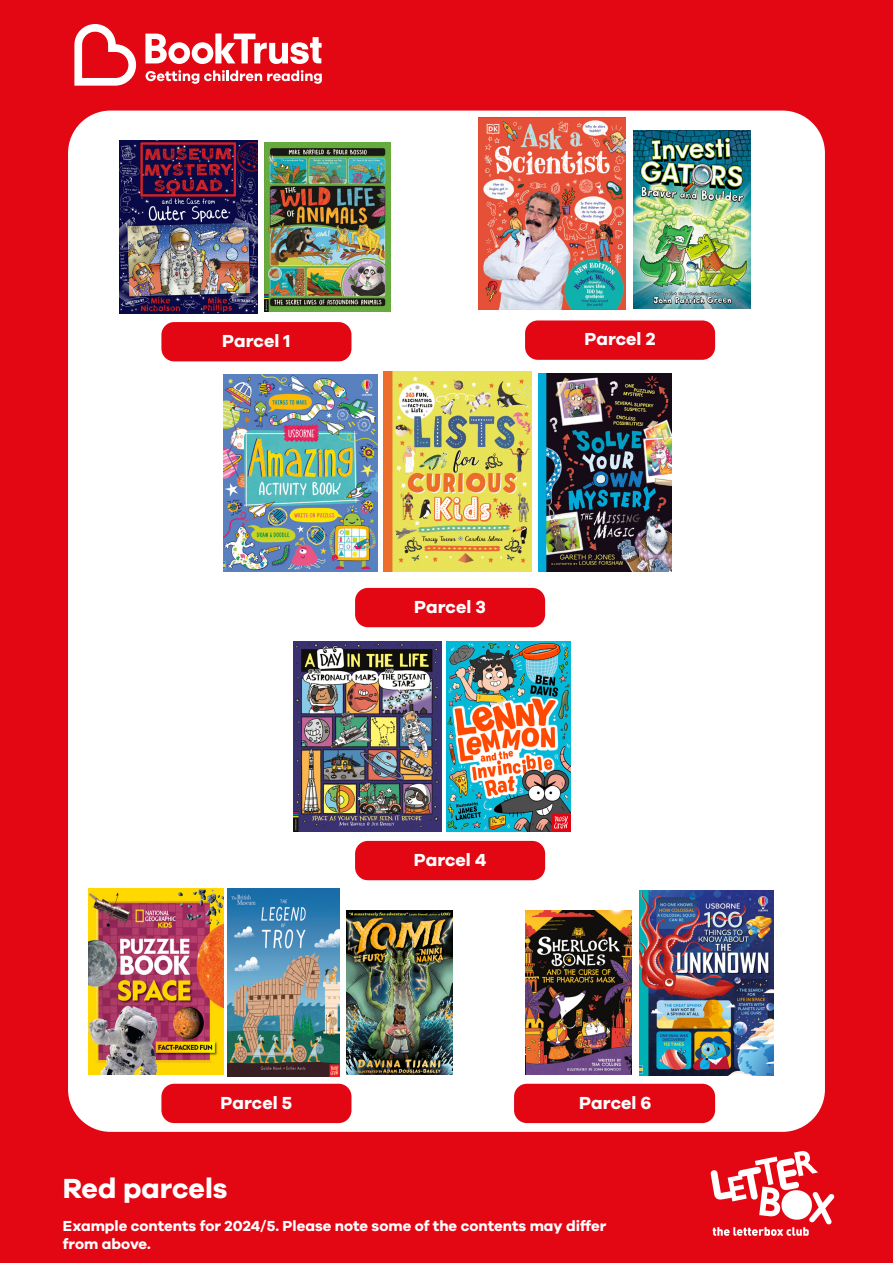
<style>
.page{position:relative;width:893px;height:1263px;background:#e30613}
.page>*{position:absolute;margin:0;border:0;box-sizing:border-box;transform-origin:0 0}
.t1{font:700 28.5px "Galano Grotesque";color:#fff}
.t2{font:700 18px "Galano Grotesque";color:#fff}
.t3{font:700 15px "Galano Grotesque";color:#fff}
</style>
<div class="page">
<div style="left:68px;top:111px;width:757px;height:1021px;background:#fff;border-radius:43px"></div>
<img style="left:707px;top:1147px;width:131px;height:93px">
<svg style="left:74px;top:24px;width:62px;height:62px"></svg>
<svg style="left:145px;top:33px;width:177px;height:31px"></svg>
<svg style="left:146px;top:70px;width:176px;height:14px"></svg>
<div style="left:161px;top:322px;width:190px;height:39px;background:#e30613;border-radius:13px"></div>
<div style="left:525px;top:320px;width:190px;height:40px;background:#e30613;border-radius:13px"></div>
<div style="left:355px;top:588px;width:190px;height:39px;background:#e30613;border-radius:13px"></div>
<div style="left:161px;top:1084px;width:190px;height:39px;background:#e30613;border-radius:13px"></div>
<div style="left:355px;top:841px;width:190px;height:39px;background:#e30613;border-radius:13px"></div>
<div style="left:514px;top:1084px;width:201px;height:39px;background:#e30613;border-radius:13px"></div>
<img style="left:119px;top:141px;width:138px;height:172px">
<img style="left:264px;top:142px;width:127px;height:170px">
<img style="left:634px;top:131px;width:116px;height:177px">
<img style="left:223px;top:374px;width:154px;height:198px">
<img style="left:384px;top:372px;width:148px;height:200px">
<img style="left:539px;top:374px;width:133px;height:198px">
<img style="left:294px;top:641px;width:148px;height:190px">
<img style="left:446px;top:641px;width:124px;height:190px">
<img style="left:89px;top:888px;width:134px;height:186px">
<img style="left:640px;top:890px;width:134px;height:186px">
<img style="left:525px;top:910px;width:107px;height:164px">
<img style="left:479px;top:118px;width:147px;height:192px">
<img style="left:347px;top:910px;width:106px;height:164px">
<img style="left:227px;top:888px;width:112px;height:188px">
<p class="t2" style="left:222px;top:330px;width:70px">Parcel 1</p>
<p class="t2" style="left:584px;top:328px;width:73px">Parcel 2</p>
<p class="t2" style="left:414px;top:595px;width:73px">Parcel 3</p>
<p class="t2" style="left:221px;top:1091px;width:73px">Parcel 5</p>
<p class="t2" style="left:414px;top:848px;width:74px">Parcel 4</p>
<p class="t2" style="left:579px;top:1091px;width:74px">Parcel 6</p>
<p class="t1" style="left:63px;top:1170px;width:166px">Red parcels</p>
<p class="t3" style="left:63px;top:1216px;width:545px">Example contents for 2024/5. Please note some of the contents may differ</p>
<p class="t3" style="left:63px;top:1234px;width:89px">from above.</p>
</div>
